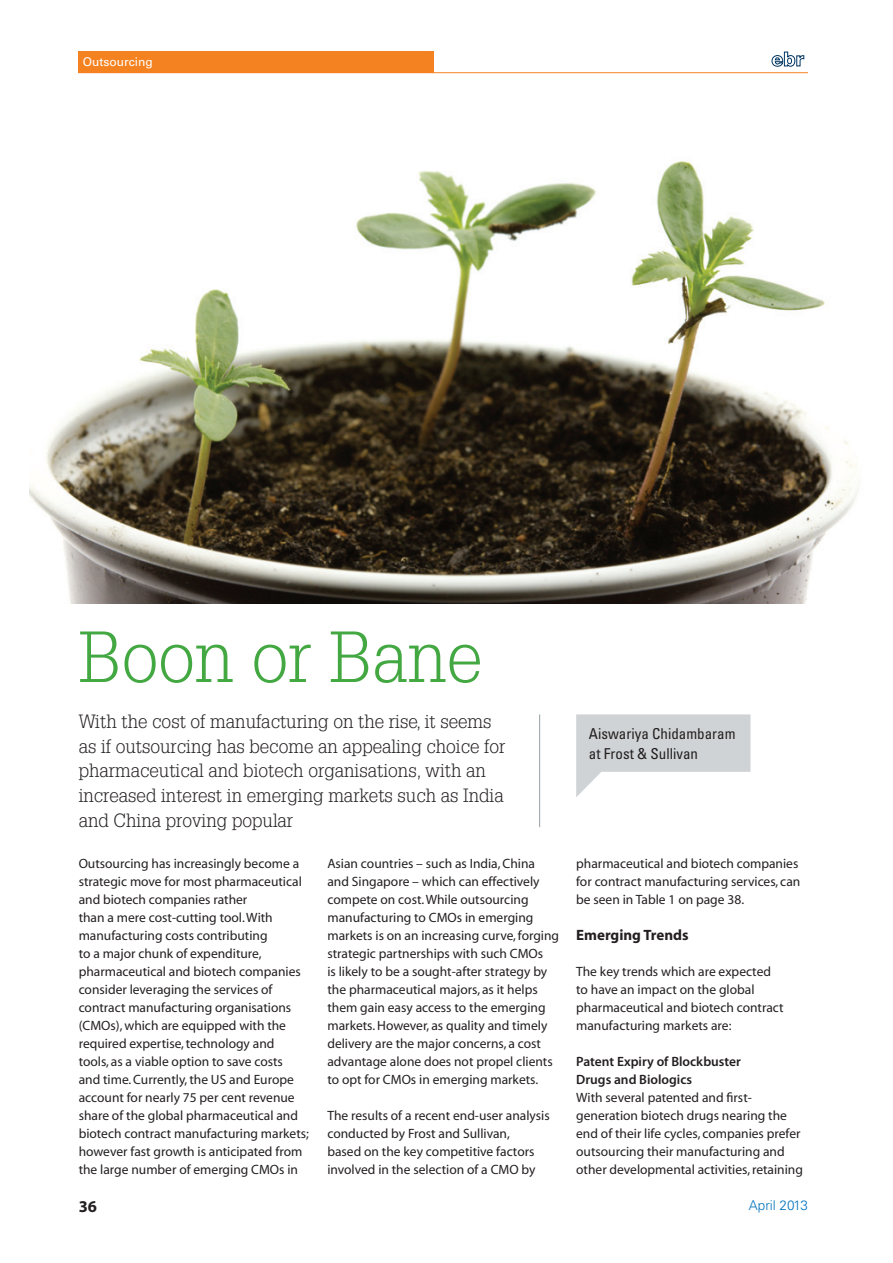
<style>
.page{position:relative;width:893px;height:1263px;background:#fff}
.page>*{position:absolute;margin:0;border:0;box-sizing:border-box;transform-origin:0 0}
.t1{font:300 70.5px "Glypha LT Std";color:#43a842}
.t2{font:300 18.75px/24.8px "Glypha LT Std";color:#231f20}
.t3{font:700 16.5px "Myriad";color:#231f20}
.t4{font:condensed 15px/19.5px "Univers";color:#231f20}
.t5{font:700 15px "Myriad";color:#231f20}
.t6{font:13.5px/18px "Myriad";color:#231f20}
.t7{font:600 13.5px/18px "Myriad Pro";color:#231f20}
.t8{font:300 13.5px "Univers";color:#0072bc}
.t9{font:12px "Univers";color:#fff}
</style>
<div class="page">
<img style="left:29px;top:51px;width:830px;height:553px">
<hr style="left:79px;top:72px;width:729px;height:1px;background:#f58220">
<svg style="left:772px;top:52px;width:32px;height:15px"></svg>
<div style="left:79px;top:51px;width:355px;height:21px;background:#f58220"></div>
<svg style="left:576px;top:714px;width:174px;height:83px"></svg>
<hr style="left:539px;top:714px;width:1px;height:113px;background:#98a0a2">
<p class="t9" style="left:83px;top:55px;width:71px">Outsourcing</p>
<h1 class="t1" style="left:79px;top:617px;width:405px">Boon or Bane</h1>
<h2 class="t2" style="left:79px;top:709px;width:428px">With the cost of manufacturing on the rise, it seems as if outsourcing has become an appealing choice for pharmaceutical and biotech organisations, with an increased interest in emerging markets such as India and China proving popular</h2>
<p class="t6" style="left:79px;top:855px;width:232px">Outsourcing has increasingly become a strategic move for most pharmaceutical and biotech companies rather<br>than a mere cost-cutting tool. With manufacturing costs contributing<br>to a major chunk of expenditure, pharmaceutical and biotech companies consider leveraging the services of contract manufacturing organisations (CMOs), which are equipped with the required expertise, technology and<br>tools, as a viable option to save costs<br>and time. Currently, the US and Europe account for nearly 75 per cent revenue share of the global pharmaceutical and biotech contract manufacturing markets; however fast growth is anticipated from the large number of emerging CMOs in</p>
<p class="t6" style="left:327px;top:855px;width:233px">Asian countries – such as India, China and Singapore – which can effectively compete on cost. While outsourcing manufacturing to CMOs in emerging markets is on an increasing curve, forging strategic partnerships with such CMOs<br>is likely to be a sought-after strategy by the pharmaceutical majors, as it helps them gain easy access to the emerging markets. However, as quality and timely delivery are the major concerns, a cost advantage alone does not propel clients to opt for CMOs in emerging markets.</p>
<p class="t6" style="left:327px;top:1107px;width:224px">The results of a recent end-user analysis conducted by Frost and Sullivan,<br>based on the key competitive factors involved in the selection of a CMO by</p>
<p class="t3" style="left:79px;top:1197px;width:20px">36</p>
<p class="t4" style="left:589px;top:724px;width:148px">Aiswariya Chidambaram at Frost &amp; Sullivan</p>
<p class="t6" style="left:576px;top:855px;width:226px">pharmaceutical and biotech companies for contract manufacturing services, can be seen in Table 1 on page 38.</p>
<p class="t5" style="left:576px;top:927px;width:114px">Emerging Trends</p>
<p class="t6" style="left:576px;top:963px;width:209px">The key trends which are expected to have an impact on the global pharmaceutical and biotech contract manufacturing markets are:</p>
<p class="t7" style="left:576px;top:1052px;width:166px">Patent Expiry of Blockbuster<br>Drugs and Biologics</p>
<p class="t6" style="left:576px;top:1089px;width:228px">With several patented and first&shy;generation biotech drugs nearing the end of their life cycles, companies prefer outsourcing their manufacturing and other developmental activities, retaining</p>
<p class="t8" style="left:749px;top:1197px;width:61px">April 2013</p>
</div>
